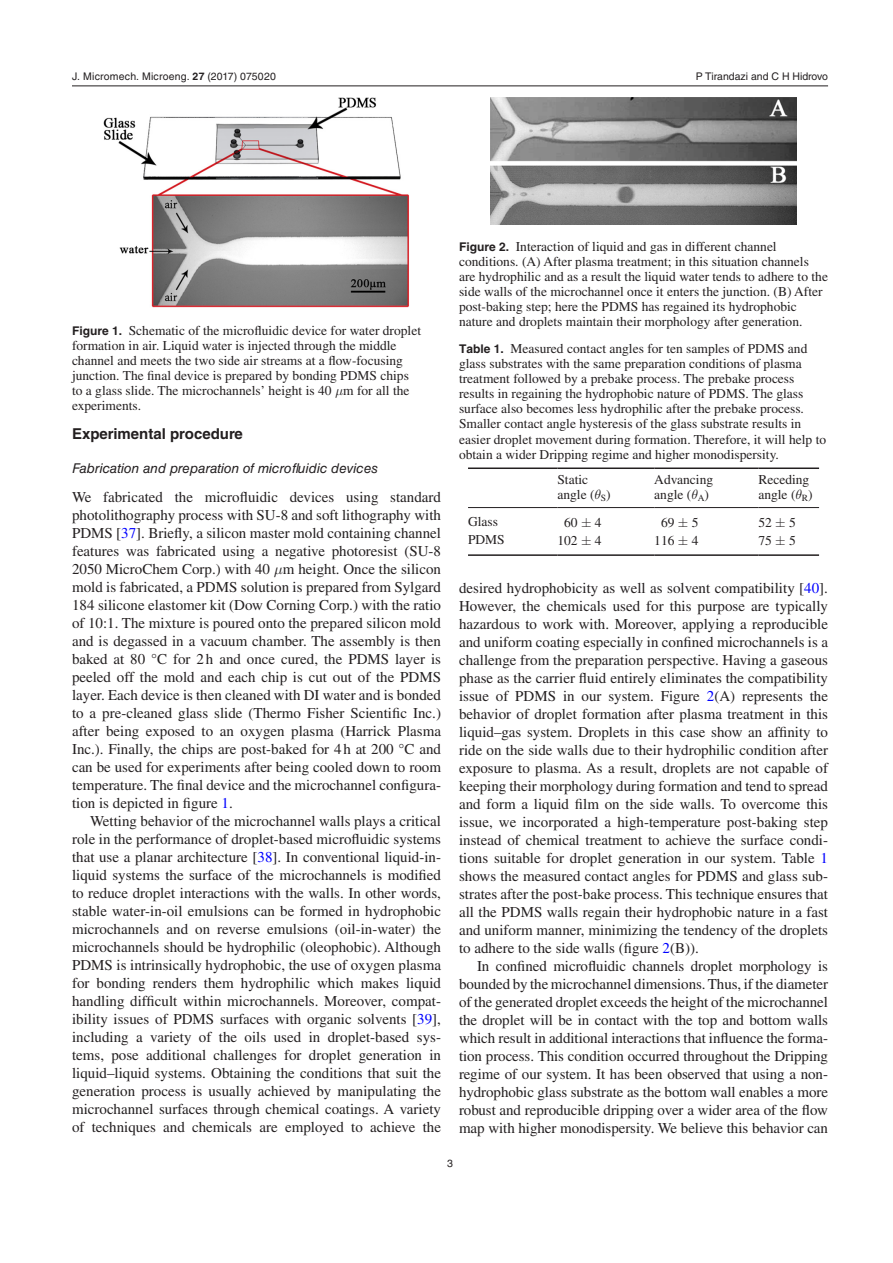
<style>
.page{position:relative;width:893px;height:1263px;background:#fff}
.page>*{position:absolute;margin:0;border:0;box-sizing:border-box;transform-origin:0 0}
.t1{font:15px/18px "Times LT Std";color:#231f20;text-align:justify}
.t2{font:700 15px "Helvetica LT Std";color:#231f20}
.t3{font:13.5px/15px "Times LT Std";color:#231f20}
.t4{font:italic 13.5px "Helvetica LT Std";color:#231f20}
.t5{font:10.5px "Helvetica LT Std";letter-spacing:.005em;color:#231f20}
.s1{font-family:"Helvetica";font-weight:700}
.s2{font-family:"Helvetica"}
.s3{font-family:"Helvetica LT Std";font-weight:700;font-size:12px}
.s4{font-family:"STIX General"}
.s5{color:#00f}
</style>
<div class="page">
<hr style="left:72px;top:86px;width:756px;height:1px;background:#231f20">
<img style="left:104px;top:97px;width:305px;height:211px">
<img style="left:491px;top:97px;width:305px;height:127px">
<hr style="left:468px;top:467px;width:89px;height:2px;background:#231f20">
<hr style="left:557px;top:467px;width:97px;height:2px;background:#231f20">
<hr style="left:654px;top:467px;width:104px;height:2px;background:#231f20">
<hr style="left:758px;top:467px;width:61px;height:2px;background:#231f20">
<hr style="left:468px;top:507px;width:89px;height:1px;background:#231f20">
<hr style="left:557px;top:507px;width:97px;height:1px;background:#231f20">
<hr style="left:654px;top:507px;width:104px;height:1px;background:#231f20">
<hr style="left:758px;top:507px;width:61px;height:1px;background:#231f20">
<hr style="left:468px;top:554px;width:89px;height:2px;background:#231f20">
<hr style="left:557px;top:554px;width:97px;height:2px;background:#231f20">
<hr style="left:654px;top:554px;width:104px;height:2px;background:#231f20">
<hr style="left:758px;top:554px;width:61px;height:2px;background:#231f20">
<p class="t5" style="left:72px;top:70px;width:205px">J. Micromech. Microeng. <span class="s1">27</span> (<span class="s2">2017</span>) 075020</p>
<p class="t5" style="left:696px;top:70px;width:134px">P Tirandazi and C H Hidrovo</p>
<p class="t3" style="left:72px;top:323px;width:351px"><span class="s3">Figure 1.</span> Schematic of the microfluidic device for water droplet formation in air. Liquid water is injected through the middle channel and meets the two side air streams at a flow-focusing junction. The final device is prepared by bonding PDMS chips to a glass slide. The microchannels<span class="s4">’</span> height is 40 m for all the experiments.</p>
<p class="t2" style="left:72px;top:424px;width:172px">Experimental procedure</p>
<p class="t4" style="left:72px;top:460px;width:308px">Fabrication and preparation of microfluidic devices</p>
<p class="t1" style="left:72px;top:487px;width:371px">We fabricated the microfluidic devices using standard photolithography process with SU-8 and soft lithography with PDMS [<span class="s5">37</span>]. Briefly, a silicon master mold containing channel features was fabricated using a negative photoresist (SU-8<br>2050 MicroChem Corp.) with 40 m height. Once the silicon mold is fabricated, a PDMS solution is prepared from Sylgard 184 silicone elastomer kit (Dow Corning Corp.) with the ratio of 10:1. The mixture is poured onto the prepared silicon mold and is degassed in a vacuum chamber. The assembly is then baked at 80 <span class="s4">°</span>C for 2 h and once cured, the PDMS layer is peeled off the mold and each chip is cut out of the PDMS layer. Each device is then cleaned with DI water and is bonded to a pre-cleaned glass slide (Thermo Fisher Scientific Inc.) after being exposed to an oxygen plasma (Harrick Plasma Inc.). Finally, the chips are post-baked for 4h at 200 <span class="s4">°</span>C and can be used for experiments after being cooled down to room temperature. The final device and the microchannel configura&shy;tion is depicted in figure <span class="s5">1</span>.</p>
<p class="t1" style="left:72px;top:811px;width:371px;text-indent:18px">Wetting behavior of the microchannel walls plays a critical role in the performance of droplet-based microfluidic systems that use a planar architecture [<span class="s5">38</span>]. In conventional liquid-in&shy;liquid systems the surface of the microchannels is modified to reduce droplet interactions with the walls. In other words, stable water-in-oil emulsions can be formed in hydrophobic microchannels and on reverse emulsions (oil-in-water) the microchannels should be hydrophilic (oleophobic). Although PDMS is intrinsically hydrophobic, the use of oxygen plasma for bonding renders them hydrophilic which makes liquid handling difficult within microchannels. Moreover, compat&shy;ibility issues of PDMS surfaces with organic solvents [<span class="s5">39</span>], including a variety of the oils used in droplet-based sys&shy;tems, pose additional challenges for droplet generation in liquid<span class="s4">–</span>liquid systems. Obtaining the conditions that suit the generation process is usually achieved by manipulating the microchannel surfaces through chemical coatings. A variety of techniques and chemicals are employed to achieve the</p>
<p class="t3" style="left:459px;top:239px;width:370px"><span class="s3">Figure 2.</span> Interaction of liquid and gas in different channel conditions. (A) After plasma treatment; in this situation channels are hydrophilic and as a result the liquid water tends to adhere to the side walls of the microchannel once it enters the junction. (B) After post-baking step; here the PDMS has regained its hydrophobic nature and droplets maintain their morphology after generation.</p>
<p class="t3" style="left:459px;top:341px;width:369px"><span class="s3">Table 1.</span> Measured contact angles for ten samples of PDMS and glass substrates with the same preparation conditions of plasma treatment followed by a prebake process. The prebake process results in regaining the hydrophobic nature of PDMS. The glass surface also becomes less hydrophilic after the prebake process.<br>Smaller contact angle hysteresis of the glass substrate results in easier droplet movement during formation. Therefore, it will help to obtain a wider Dripping regime and higher monodispersity.</p>
<p class="t3" style="left:557px;top:472px;width:55px">Static angle ( <sub>S</sub>)</p>
<p class="t3" style="left:654px;top:472px;width:60px">Advancing angle ( <sub>A</sub>)</p>
<p class="t3" style="left:758px;top:472px;width:56px">Receding angle ( <sub>R</sub>)</p>
<p class="t3" style="left:468px;top:514px;width:31px">Glass</p>
<p class="t3" style="left:564px;top:515px;width:15px">60</p>
<p class="t3" style="left:595px;top:515px;width:8px">4</p>
<p class="t3" style="left:661px;top:515px;width:15px">69</p>
<p class="t3" style="left:692px;top:515px;width:8px">5</p>
<p class="t3" style="left:758px;top:515px;width:15px">52</p>
<p class="t3" style="left:789px;top:515px;width:8px">5</p>
<p class="t3" style="left:468px;top:532px;width:38px">PDMS</p>
<p class="t3" style="left:557px;top:533px;width:22px">102</p>
<p class="t3" style="left:595px;top:533px;width:8px">4</p>
<p class="t3" style="left:654px;top:533px;width:22px">116</p>
<p class="t3" style="left:692px;top:533px;width:8px">4</p>
<p class="t3" style="left:758px;top:533px;width:15px">75</p>
<p class="t3" style="left:789px;top:533px;width:8px">5</p>
<p class="t1" style="left:459px;top:579px;width:371px">desired hydrophobicity as well as solvent compatibility [<span class="s5">40</span>].<br>However, the chemicals used for this purpose are typically hazardous to work with. Moreover, applying a reproducible and uniform coating especially in confined microchannels is a challenge from the preparation perspective. Having a gaseous phase as the carrier fluid entirely eliminates the compatibility issue of PDMS in our system. Figure <span class="s5">2</span>(A) represents the behavior of droplet formation after plasma treatment in this liquid<span class="s4">–</span>gas system. Droplets in this case show an affinity to ride on the side walls due to their hydrophilic condition after exposure to plasma. As a result, droplets are not capable of keeping their morphology during formation and tend to spread and form a liquid film on the side walls. To overcome this issue, we incorporated a high-temperature post-baking step instead of chemical treatment to achieve the surface condi&shy;tions suitable for droplet generation in our system. Table <span class="s5">1 </span>shows the measured contact angles for PDMS and glass sub&shy;strates after the post-bake process. This technique ensures that all the PDMS walls regain their hydrophobic nature in a fast and uniform manner, minimizing the tendency of the droplets to adhere to the side walls (figure <span class="s5">2</span>(B)).</p>
<p class="t1" style="left:459px;top:957px;width:371px;text-indent:18px">In confined microfluidic channels droplet morphology is bounded by the microchannel dimensions. Thus, if the diameter of the generated droplet exceeds the height of the microchannel the droplet will be in contact with the top and bottom walls which result in additional interactions that influence the forma&shy;tion process. This condition occurred throughout the Dripping regime of our system. It has been observed that using a non&shy;hydrophobic glass substrate as the bottom wall enables a more robust and reproducible dripping over a wider area of the flow map with higher monodispersity. We believe this behavior can</p>
<p class="t5" style="left:447px;top:1157px;width:7px">3</p>
</div>
